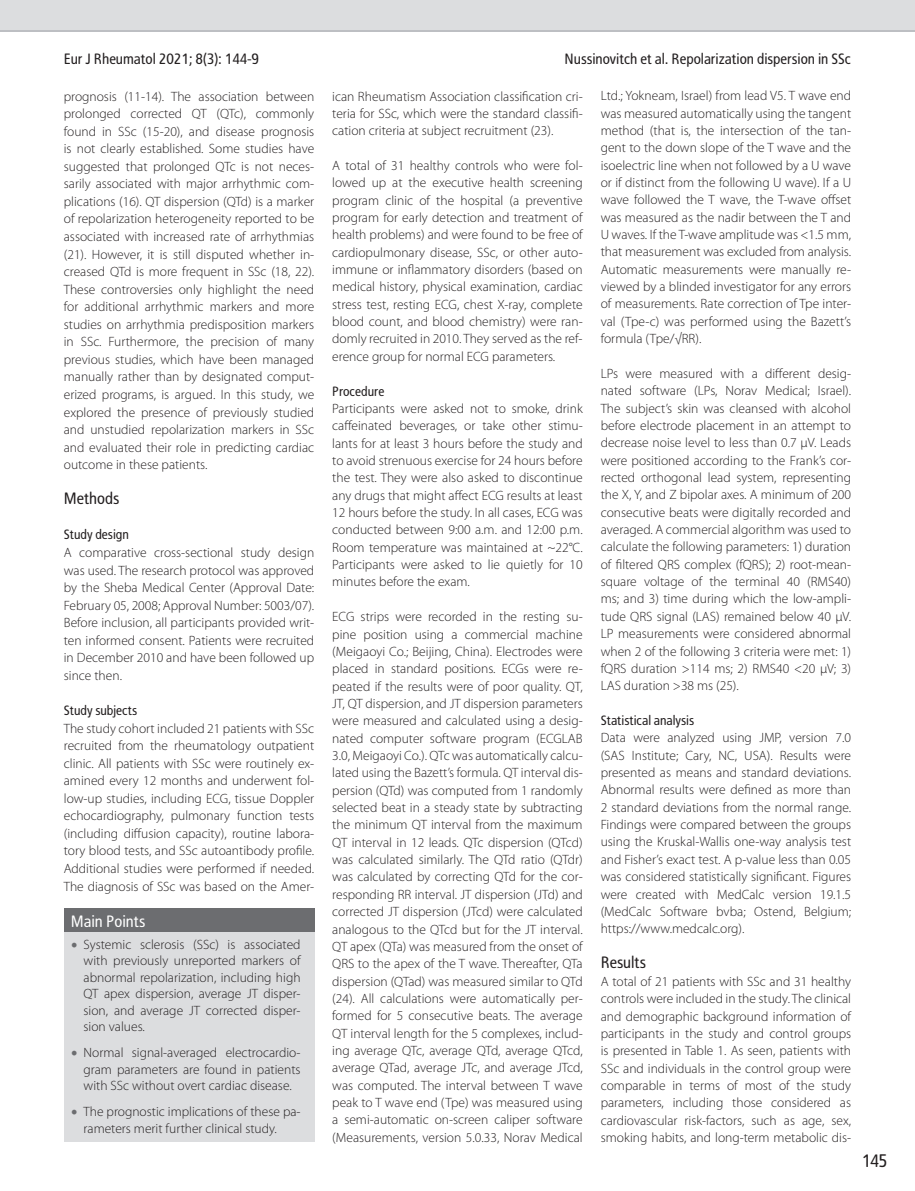
<style>
.page{position:relative;width:915px;height:1191px;background:#fff}
.page>*{position:absolute;margin:0;border:0;box-sizing:border-box;transform-origin:0 0}
.t1{font:18px "Rotokas";color:#231f20}
.t2{font:16.5px "Rotokas";color:#231f20}
.t3{font:16.5px "Rotokas";color:#fff}
.t4{font:15px "Rotokas";color:#231f20}
.t5{font:300 13.5px/17.4px "Myriad Pro";color:#231f20;text-align:justify}
.s1{font-family:"Rotokas";font-weight:400}
.s2{font-family:"Minion Pro";font-weight:400;font-size:18px;color:#6c6d70}
</style>
<div class="page">
<div style="left:0;top:0;width:914px;height:31px;background:#dcdddf"></div>
<div style="left:64px;top:908px;width:250px;height:234px;background:#dcdddf"></div>
<div style="left:64px;top:908px;width:250px;height:24px;background:#6c6d70"></div>
<p class="t4" style="left:64px;top:49px;width:196px">Eur J Rheumatol 2021; 8(3): 144-9</p>
<p class="t4" style="left:564px;top:49px;width:288px">Nussinovitch et al. Repolarization dispersion in SSc</p>
<p class="t5" style="left:64px;top:87px;width:252px">prognosis (11-14). The association between prolonged corrected QT (QTc), commonly found in SSc (15-20), and disease prognosis is not clearly established. Some studies have suggested that prolonged QTc is not neces&shy;sarily associated with major arrhythmic com&shy;plications (16). QT dispersion (QTd) is a marker of repolarization heterogeneity reported to be associated with increased rate of arrhythmias (21). However, it is still disputed whether in&shy;creased QTd is more frequent in SSc (18, 22).<br>These controversies only highlight the need for additional arrhythmic markers and more studies on arrhythmia predisposition markers in SSc. Furthermore, the precision of many previous studies, which have been managed manually rather than by designated comput&shy;erized programs, is argued. In this study, we explored the presence of previously studied and unstudied repolarization markers in SSc and evaluated their role in predicting cardiac outcome in these patients.</p>
<p class="t2" style="left:64px;top:488px;width:57px">Methods</p>
<p class="t5" style="left:64px;top:526px;width:252px;text-align:left"><span class="s1">Study design<br></span>A comparative cross-sectional study design was used. The research protocol was approved by the Sheba Medical Center (Approval Date:<br>February 05, 2008; Approval Number: 5003/07).<br>Before inclusion, all participants provided writ&shy;ten informed consent. Patients were recruited in December 2010 and have been followed up since then.</p>
<p class="t5" style="left:64px;top:701px;width:252px;text-align:left"><span class="s1">Study subjects<br></span>The study cohort included 21 patients with SSc recruited from the rheumatology outpatient clinic. All patients with SSc were routinely ex&shy;amined every 12 months and underwent fol&shy;low-up studies, including ECG, tissue Doppler echocardiography, pulmonary function tests (including diffusion capacity), routine labora&shy;tory blood tests, and SSc autoantibody profile.<br>Additional studies were performed if needed.<br>The diagnosis of SSc was based on the Amer-</p>
<p class="t5" style="left:600px;top:87px;width:252px">Ltd.; Yokneam, Israel) from lead V5. T wave end was measured automatically using the tangent method (that is, the intersection of the tan&shy;gent to the down slope of the T wave and the isoelectric line when not followed by a U wave or if distinct from the following U wave). If a U wave followed the T wave, the T-wave offset was measured as the nadir between the T and U waves. If the T-wave amplitude was &lt;1.5 mm, that measurement was excluded from analysis.<br>Automatic measurements were manually re&shy;viewed by a blinded investigator for any errors of measurements. Rate correction of Tpe inter&shy;val (Tpe-c) was performed using the Bazett’s formula (Tpe/√RR).</p>
<p class="t5" style="left:600px;top:364px;width:252px">LPs were measured with a different desig&shy;nated software (LPs, Norav Medical; Israel).<br>The subject’s skin was cleansed with alcohol before electrode placement in an attempt to decrease noise level to less than 0.7 µV. Leads were positioned according to the Frank’s cor&shy;rected orthogonal lead system, representing the X, Y, and Z bipolar axes. A minimum of 200 consecutive beats were digitally recorded and averaged. A commercial algorithm was used to calculate the following parameters: 1) duration of filtered QRS complex (fQRS); 2) root-mean&shy;square voltage of the terminal 40 (RMS40) ms; and 3) time during which the low-ampli&shy;tude QRS signal (LAS) remained below 40 µV.<br>LP measurements were considered abnormal when 2 of the following 3 criteria were met: 1) fQRS duration &gt;114 ms; 2) RMS40 &lt;20 µV; 3)<br>LAS duration &gt;38 ms (25).</p>
<p class="t5" style="left:600px;top:711px;width:252px;text-align:left"><span class="s1">Statistical analysis<br></span>Data were analyzed using JMP, version 7.0 (SAS Institute; Cary, NC, USA). Results were presented as means and standard deviations.<br>Abnormal results were defined as more than 2 standard deviations from the normal range.<br>Findings were compared between the groups using the Kruskal-Wallis one-way analysis test and Fisher’s exact test. A p-value less than 0.05 was considered statistically significant. Figures were created with MedCalc version 19.1.5 (MedCalc Software bvba; Ostend, Belgium; https://www.medcalc.org).</p>
<p class="t2" style="left:600px;top:952px;width:47px">Results</p>
<p class="t5" style="left:600px;top:972px;width:252px">A total of 21 patients with SSc and 31 healthy controls were included in the study. The clinical and demographic background information of participants in the study and control groups is presented in Table 1. As seen, patients with SSc and individuals in the control group were comparable in terms of most of the study parameters, including those considered as cardiovascular risk-factors, such as age, sex, smoking habits, and long-term metabolic dis-</p>
<p class="t5" style="left:332px;top:87px;width:252px">ican Rheumatism Association classification cri&shy;teria for SSc, which were the standard classifi&shy;cation criteria at subject recruitment (23).</p>
<p class="t5" style="left:332px;top:157px;width:252px">A total of 31 healthy controls who were fol&shy;lowed up at the executive health screening program clinic of the hospital (a preventive program for early detection and treatment of health problems) and were found to be free of cardiopulmonary disease, SSc, or other auto&shy;immune or inflammatory disorders (based on medical history, physical examination, cardiac stress test, resting ECG, chest X-ray, complete blood count, and blood chemistry) were ran&shy;domly recruited in 2010. They served as the ref&shy;erence group for normal ECG parameters.</p>
<p class="t5" style="left:332px;top:382px;width:252px;text-align:left"><span class="s1">Procedure<br></span>Participants were asked not to smoke, drink caffeinated beverages, or take other stimu&shy;lants for at least 3 hours before the study and to avoid strenuous exercise for 24 hours before the test. They were also asked to discontinue any drugs that might affect ECG results at least 12 hours before the study. In all cases, ECG was conducted between 9:00 a.m. and 12:00 p.m.<br>Room temperature was maintained at ~22°C.<br>Participants were asked to lie quietly for 10 minutes before the exam.</p>
<p class="t5" style="left:332px;top:608px;width:252px">ECG strips were recorded in the resting su&shy;pine position using a commercial machine (Meigaoyi Co.; Beijing, China). Electrodes were placed in standard positions. ECGs were re&shy;peated if the results were of poor quality. QT, JT, QT dispersion, and JT dispersion parameters were measured and calculated using a desig&shy;nated computer software program (ECGLAB 3.0, Meigaoyi Co.). QTc was automatically calcu&shy;lated using the Bazett’s formula. QT interval dis&shy;persion (QTd) was computed from 1 randomly selected beat in a steady state by subtracting the minimum QT interval from the maximum QT interval in 12 leads. QTc dispersion (QTcd) was calculated similarly. The QTd ratio (QTdr) was calculated by correcting QTd for the cor&shy;responding RR interval. JT dispersion (JTd) and corrected JT dispersion (JTcd) were calculated analogous to the QTcd but for the JT interval.<br>QT apex (QTa) was measured from the onset of QRS to the apex of the T wave. Thereafter, QTa dispersion (QTad) was measured similar to QTd (24). All calculations were automatically per&shy;formed for 5 consecutive beats. The average QT interval length for the 5 complexes, includ&shy;ing average QTc, average QTd, average QTcd, average QTad, average JTc, and average JTcd, was computed. The interval between T wave peak to T wave end (Tpe) was measured using a semi-automatic on-screen caliper software (Measurements, version 5.0.33, Norav Medical</p>
<p class="t3" style="left:71px;top:911px;width:76px">Main Points</p>
<p class="t5" style="left:84px;top:936px;width:218px;line-height:16.5px;text-indent:-13px"><span class="s2">•</span> Systemic sclerosis (SSc) is associated with previously unreported markers of abnormal repolarization, including high QT apex dispersion, average JT disper&shy;sion, and average JT corrected disper&shy;sion values.</p>
<p class="t5" style="left:84px;top:1044px;width:218px;line-height:16.5px;text-indent:-13px"><span class="s2">•</span> Normal signal-averaged electrocardio&shy;gram parameters are found in patients with SSc without overt cardiac disease.</p>
<p class="t5" style="left:84px;top:1103px;width:218px;line-height:16.5px;text-indent:-13px"><span class="s2">•</span> The prognostic implications of these pa&shy;rameters merit further clinical study.</p>
<p class="t1" style="left:861px;top:1150px;width:27px">145</p>
</div>
